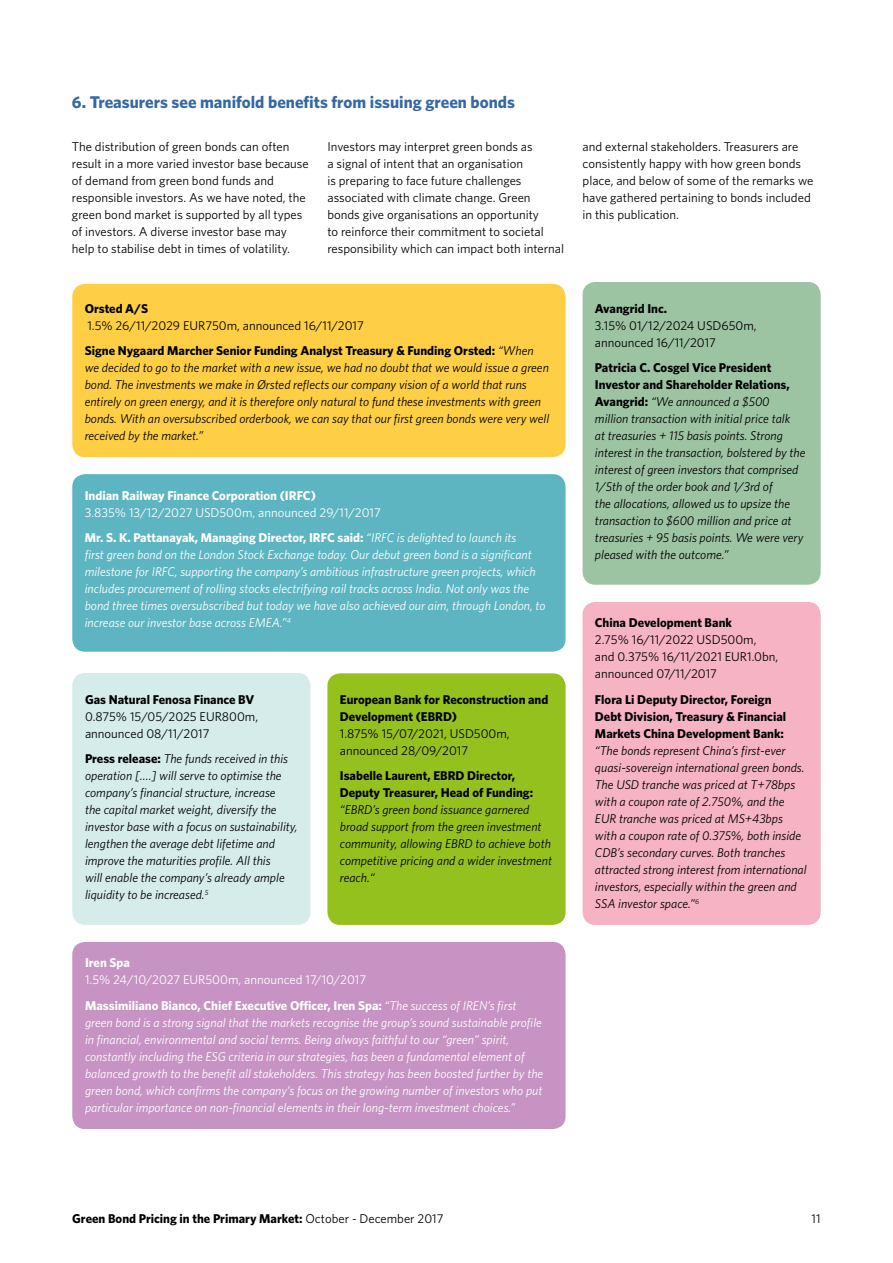
<style>
.page{position:relative;width:893px;height:1263px;background:#fff}
.page>*{position:absolute;margin:0;border:0;box-sizing:border-box;transform-origin:0 0}
.t1{font:700 16.95px "Whitney";color:#3467a5}
.t2{font:italic 12.75px/17px "Whitney";color:#000}
.t3{font:12.75px/17px "Whitney";color:#000}
.t4{font:italic 12.75px/17px "Whitney";color:#fff}
.t5{font:700 12.75px/17px "Whitney";color:#000}
.t6{font:700 12.75px/25.5px "Whitney";color:#fff}
.s1{font-weight:400}
.s2{font-weight:400;font-style:italic}
.s3{font-weight:700;font-style:normal}
</style>
<div class="page">
<div style="left:72px;top:474px;width:494px;height:178px;background:#5db5c2;border-radius:13px"></div>
<div style="left:583px;top:602px;width:238px;height:323px;background:#f5b3c4;border-radius:13px"></div>
<div style="left:72px;top:942px;width:494px;height:187px;background:#c693c2;border-radius:13px"></div>
<div style="left:327px;top:673px;width:239px;height:252px;background:#95c11f;border-radius:13px"></div>
<div style="left:72px;top:673px;width:238px;height:252px;background:#d5eceb;border-radius:13px"></div>
<div style="left:72px;top:284px;width:494px;height:173px;background:#fecf44;border-radius:13px"></div>
<div style="left:583px;top:282px;width:238px;height:303px;background:#9cc4a3;border-radius:13px"></div>
<h1 class="t1" style="left:72px;top:91px;width:445px">6. Treasurers see manifold benefits from issuing green bonds</h1>
<p class="t3" style="left:72px;top:138px;width:238px">The distribution of green bonds can often result in a more varied investor base because of demand from green bond funds and responsible investors. As we have noted, the green bond market is supported by all types of investors. A diverse investor base may help to stabilise debt in times of volatility.</p>
<p class="t3" style="left:327px;top:138px;width:238px">Investors may interpret green bonds as<br>a signal of intent that an organisation<br>is preparing to face future challenges associated with climate change. Green bonds give organisations an opportunity<br>to reinforce their commitment to societal responsibility which can impact both internal</p>
<p class="t3" style="left:583px;top:138px;width:232px">and external stakeholders. Treasurers are consistently happy with how green bonds place, and below of some of the remarks we have gathered pertaining to bonds included in this publication.</p>
<p class="t5" style="left:85px;top:299px;width:65px">Orsted A/S</p>
<p class="t5" style="left:85px;top:312px;width:450px;line-height:25.5px"><span class="s1">1.5% 26/11/2029 EUR750m, announced 16/11/2017<br></span>Signe Nygaard Marcher Senior Funding Analyst Treasury &amp; Funding Orsted: <span class="s2">“When</span></p>
<p class="t2" style="left:85px;top:359px;width:466px">we decided to go to the market with a new issue, we had no doubt that we would issue a green bond. The investments we make in Ørsted reflects our company vision of a world that runs entirely on green energy, and it is therefore only natural to fund these investments with green bonds. With an oversubscribed orderbook, we can say that our first green bonds were very well received by the market.”</p>
<p class="t6" style="left:85px;top:482px;width:233px">Indian Railway Finance Corporation (IRFC)</p>
<p class="t6" style="left:85px;top:499px;width:433px"><span class="s1">3.835% 13/12/2027 USD500m, announced 29/11/2017<br></span>Mr. S. K. Pattanayak, Managing Director, IRFC said: <span class="s2">“IRFC is delighted to launch its</span></p>
<p class="t4" style="left:85px;top:546px;width:462px">first green bond on the London Stock Exchange today. Our debut green bond is a significant milestone for IRFC, supporting the company’s ambitious infrastructure green projects, which includes procurement of rolling stocks electrifying rail tracks across India. Not only was the bond three times oversubscribed but today we have also achieved our aim, through London, to increase our investor base across EMEA.”<sup>4</sup></p>
<p class="t5" style="left:85px;top:690px;width:171px">Gas Natural Fenosa Finance BV</p>
<p class="t3" style="left:85px;top:707px;width:175px">0.875% 15/05/2025 EUR800m, announced 08/11/2017</p>
<p class="t2" style="left:85px;top:750px;width:214px"><span class="s3">Press release:</span> The funds received in this operation [….] will serve to optimise the company’s financial structure, increase<br>the capital market weight, diversify the investor base with a focus on sustainability, lengthen the average debt lifetime and improve the maturities profile. All this<br>will enable the company’s already ample liquidity to be increased.<sup>5</sup></p>
<p class="t5" style="left:340px;top:690px;width:210px">European Bank for Reconstruction and<br>Development (EBRD)</p>
<p class="t3" style="left:340px;top:724px;width:171px">1.875% 15/07/2021, USD500m, announced 28/09/2017</p>
<p class="t5" style="left:340px;top:767px;width:195px">Isabelle Laurent, EBRD Director,<br>Deputy Treasurer, Head of Funding:</p>
<p class="t2" style="left:340px;top:801px;width:214px">“EBRD’s green bond issuance garnered broad support from the green investment community, allowing EBRD to achieve both competitive pricing and a wider investment reach.“</p>
<p class="t6" style="left:85px;top:950px;width:47px">Iren Spa</p>
<p class="t6" style="left:85px;top:967px;width:433px"><span class="s1">1.5% 24/10/2027 EUR500m, announced 17/10/2017<br></span>Massimiliano Bianco, Chief Executive Officer, Iren Spa: <span class="s2">“The success of IREN’s first</span></p>
<p class="t4" style="left:85px;top:1014px;width:460px">green bond is a strong signal that the markets recognise the group’s sound sustainable profile in financial, environmental and social terms. Being always faithful to our “green” spirit, constantly including the ESG criteria in our strategies, has been a fundamental element of balanced growth to the benefit all stakeholders. This strategy has been boosted further by the green bond, which confirms the company’s focus on the growing number of investors who put particular importance on non-financial elements in their long-term investment choices.”</p>
<p class="t5" style="left:595px;top:299px;width:74px">Avangrid Inc.</p>
<p class="t3" style="left:595px;top:316px;width:163px">3.15% 01/12/2024 USD650m, announced 16/11/2017</p>
<p class="t2" style="left:595px;top:359px;width:212px"><span class="s3">Patricia C. Cosgel Vice President Investor and Shareholder Relations, Avangrid:</span> “We announced a $500 million transaction with initial price talk<br>at treasuries + 115 basis points. Strong interest in the transaction, bolstered by the interest of green investors that comprised 1/5th of the order book and 1/3rd of<br>the allocations, allowed us to upsize the transaction to $600 million and price at treasuries + 95 basis points. We were very pleased with the outcome.”</p>
<p class="t5" style="left:595px;top:614px;width:138px">China Development Bank</p>
<p class="t3" style="left:595px;top:631px;width:185px">2.75% 16/11/2022 USD500m, and 0.375% 16/11/2021 EUR1.0bn, announced 07/11/2017</p>
<p class="t5" style="left:595px;top:690px;width:193px">Flora Li Deputy Director, Foreign<br>Debt Division, Treasury &amp; Financial<br>Markets China Development Bank:</p>
<p class="t2" style="left:595px;top:741px;width:213px">“The bonds represent China’s first-ever quasi-sovereign international green bonds.<br>The USD tranche was priced at T+78bps with a coupon rate of 2.750%, and the EUR tranche was priced at MS+43bps with a coupon rate of 0.375%, both inside CDB’s secondary curves. Both tranches attracted strong interest from international investors, especially within the green and SSA investor space.”<sup>6</sup></p>
<p class="t5" style="left:72px;top:1209px;width:373px">Green Bond Pricing in the Primary Market: <span class="s1">October - December 2017</span></p>
<p class="t3" style="left:812px;top:1209px;width:11px">11</p>
</div>
